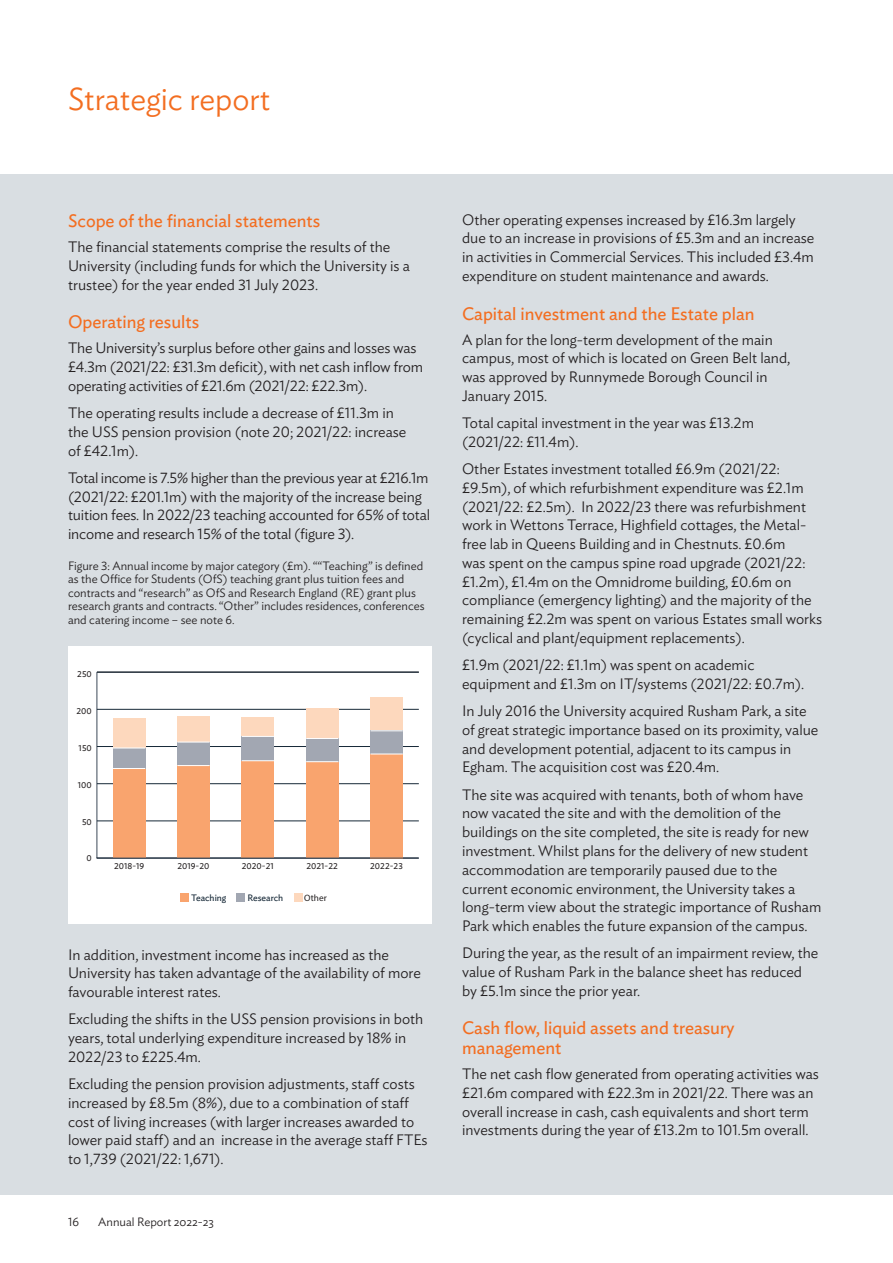
<style>
.page{position:relative;width:893px;height:1263px;background:#fff}
.page>*{position:absolute;margin:0;border:0;box-sizing:border-box;transform-origin:0 0}
.t1{font:300 31.5px "Ideal Sans";color:#f36e21}
.t2{font:18px/19.5px "Ideal Sans";color:#f36e21}
.t3{font:300 15px/18.8px "Ideal Sans";color:#231f20}
.t4{font:300 12px/13.5px "Ideal Sans";color:#231f20}
.t5{font:9.3px "Ideal Sans";color:#172938}
.t6{font:9.3px "Myriad Pro";color:#231f20}
.t7{font:8.55px "Ideal Sans";color:#231f20}
</style>
<div class="page">
<div style="left:0;top:174px;width:893px;height:1021px;background:#d9dee2"></div>
<div style="left:68px;top:646px;width:363px;height:278px;background:#fff"></div>
<hr style="left:97px;top:672px;width:1px;height:186px;background:#3c4957">
<hr style="left:97px;top:821px;width:322px;height:1px;background:#172938">
<hr style="left:97px;top:783px;width:322px;height:1px;background:#172938">
<hr style="left:97px;top:746px;width:322px;height:1px;background:#172938">
<hr style="left:97px;top:709px;width:322px;height:1px;background:#172938">
<hr style="left:97px;top:672px;width:322px;height:1px;background:#172938">
<div style="left:113px;top:718px;width:32px;height:30px;background:#fdd8bd"></div>
<div style="left:177px;top:717px;width:33px;height:25px;background:#fdd8bd"></div>
<div style="left:242px;top:717px;width:32px;height:19px;background:#fdd8bd"></div>
<div style="left:306px;top:708px;width:32px;height:30px;background:#fdd8bd"></div>
<div style="left:371px;top:697px;width:32px;height:34px;background:#fdd8bd"></div>
<div style="left:113px;top:748px;width:32px;height:21px;background:#a2a7b2"></div>
<div style="left:177px;top:742px;width:33px;height:24px;background:#a2a7b2"></div>
<div style="left:242px;top:736px;width:32px;height:25px;background:#a2a7b2"></div>
<div style="left:306px;top:738px;width:32px;height:24px;background:#a2a7b2"></div>
<div style="left:371px;top:731px;width:32px;height:23px;background:#a2a7b2"></div>
<div style="left:113px;top:769px;width:32px;height:89px;background:#f9a46e"></div>
<div style="left:177px;top:766px;width:33px;height:92px;background:#f9a46e"></div>
<div style="left:242px;top:761px;width:32px;height:97px;background:#f9a46e"></div>
<div style="left:306px;top:762px;width:32px;height:96px;background:#f9a46e"></div>
<div style="left:371px;top:754px;width:32px;height:104px;background:#f9a46e"></div>
<hr style="left:177px;top:742px;width:33px;height:1px;background:#fff">
<hr style="left:177px;top:765px;width:33px;height:1px;background:#fff">
<hr style="left:242px;top:736px;width:32px;height:1px;background:#fff">
<hr style="left:242px;top:760px;width:32px;height:1px;background:#fff">
<hr style="left:113px;top:768px;width:32px;height:1px;background:#fff">
<hr style="left:113px;top:748px;width:32px;height:1px;background:#fff">
<hr style="left:371px;top:730px;width:32px;height:1px;background:#fff">
<hr style="left:371px;top:754px;width:32px;height:1px;background:#fff">
<hr style="left:306px;top:738px;width:32px;height:1px;background:#fff">
<hr style="left:306px;top:761px;width:32px;height:1px;background:#fff">
<hr style="left:97px;top:858px;width:322px;height:1px;background:#3c4957">
<div style="left:180px;top:893px;width:8px;height:9px;background:#f9a46e"></div>
<div style="left:236px;top:893px;width:8px;height:9px;background:#a2a7b2"></div>
<div style="left:294px;top:893px;width:8px;height:9px;background:#fdd8bd"></div>
<h1 class="t1" style="left:68px;top:75px;width:204px">Strategic report</h1>
<p class="t2" style="left:68px;top:210px;width:254px">Scope of the financial statements</p>
<p class="t3" style="left:68px;top:236px;width:343px">The financial statements comprise the results of the<br>University (including funds for which the University is a trustee) for the year ended 31 July 2023.</p>
<p class="t2" style="left:68px;top:311px;width:133px">Operating results</p>
<p class="t3" style="left:68px;top:338px;width:357px">The University’s surplus before other gains and losses was £4.3m (2021/22: £31.3m deficit), with net cash inflow from operating activities of £21.6m (2021/22: £22.3m).</p>
<p class="t3" style="left:68px;top:402px;width:340px">The operating results include a decrease of £11.3m in the USS pension provision (note 20; 2021/22: increase of £42.1m).</p>
<p class="t3" style="left:68px;top:467px;width:364px">Total income is 7.5% higher than the previous year at £216.1m (2021/22: £201.1m) with the majority of the increase being tuition fees. In 2022/23 teaching accounted for 65% of total income and research 15% of the total (figure 3).</p>
<p class="t4" style="left:68px;top:558px;width:358px">Figure 3: Annual income by major category (£m). ““Teaching” is defined as the Office for Students (OfS) teaching grant plus tuition fees and contracts and “research” as OfS and Research England (RE) grant plus research grants and contracts. “Other” includes residences, conferences and catering income – see note 6.</p>
<p class="t7" style="left:77px;top:667px;width:16px">250</p>
<p class="t7" style="left:77px;top:704px;width:17px">200</p>
<p class="t7" style="left:79px;top:742px;width:15px">150</p>
<p class="t7" style="left:78px;top:779px;width:15px">100</p>
<p class="t7" style="left:82px;top:816px;width:11px">50</p>
<p class="t7" style="left:87px;top:851px;width:7px">0</p>
<p class="t7" style="left:114px;top:859px;width:32px">2018-19</p>
<p class="t7" style="left:177px;top:859px;width:34px">2019-20</p>
<p class="t7" style="left:242px;top:859px;width:34px">2020-21</p>
<p class="t5" style="left:191px;top:891px;width:37px">Teaching</p>
<p class="t5" style="left:247px;top:891px;width:37px">Research</p>
<p class="t6" style="left:304px;top:892px;width:24px">Other</p>
<p class="t7" style="left:306px;top:859px;width:33px">2021-22</p>
<p class="t7" style="left:370px;top:859px;width:34px">2022-23</p>
<p class="t3" style="left:68px;top:944px;width:354px">In addition, investment income has increased as the<br>University has taken advantage of the availability of more favourable interest rates.</p>
<p class="t3" style="left:68px;top:1008px;width:357px">Excluding the shifts in the USS pension provisions in both years, total underlying expenditure increased by 18% in<br>2022/23 to £225.4m.</p>
<p class="t3" style="left:68px;top:1073px;width:361px">Excluding the pension provision adjustments, staff costs increased by £8.5m (8%), due to a combination of staff cost of living increases (with larger increases awarded to lower paid staff) and an increase in the average staff FTEs to 1,739 (2021/22: 1,671).</p>
<p class="t4" style="left:68px;top:1214px;width:13px">16</p>
<p class="t4" style="left:98px;top:1214px;width:117px">Annual Report 2022-23</p>
<p class="t3" style="left:462px;top:209px;width:354px">Other operating expenses increased by £16.3m largely due to an increase in provisions of £5.3m and an increase in activities in Commercial Services. This included £3.4m expenditure on student maintenance and awards.</p>
<p class="t2" style="left:462px;top:302px;width:294px">Capital investment and the Estate plan</p>
<p class="t3" style="left:462px;top:329px;width:330px">A plan for the long-term development of the main campus, most of which is located on Green Belt land, was approved by Runnymede Borough Council in January 2015.</p>
<p class="t3" style="left:462px;top:412px;width:294px">Total capital investment in the year was £13.2m (2021/22: £11.4m).</p>
<p class="t3" style="left:462px;top:458px;width:362px">Other Estates investment totalled £6.9m (2021/22: £9.5m), of which refurbishment expenditure was £2.1m (2021/22: £2.5m). In 2022/23 there was refurbishment work in Wettons Terrace, Highfield cottages, the Metal&shy;free lab in Queens Building and in Chestnuts. £0.6m<br>was spent on the campus spine road upgrade (2021/22: £1.2m), £1.4m on the Omnidrome building, £0.6m on compliance (emergency lighting) and the majority of the remaining £2.2m was spent on various Estates small works (cyclical and plant/equipment replacements).</p>
<p class="t3" style="left:462px;top:654px;width:344px">£1.9m (2021/22: £1.1m) was spent on academic equipment and £1.3m on IT/systems (2021/22: £0.7m).</p>
<p class="t3" style="left:462px;top:700px;width:358px">In July 2016 the University acquired Rusham Park, a site of great strategic importance based on its proximity, value and development potential, adjacent to its campus in Egham. The acquisition cost was £20.4m.</p>
<p class="t3" style="left:462px;top:784px;width:361px">The site was acquired with tenants, both of whom have now vacated the site and with the demolition of the buildings on the site completed, the site is ready for new investment. Whilst plans for the delivery of new student accommodation are temporarily paused due to the current economic environment, the University takes a long-term view about the strategic importance of Rusham Park which enables the future expansion of the campus.</p>
<p class="t3" style="left:462px;top:942px;width:358px">During the year, as the result of an impairment review, the value of Rusham Park in the balance sheet has reduced by £5.1m since the prior year.</p>
<p class="t2" style="left:462px;top:1017px;width:274px">Cash flow, liquid assets and treasury management</p>
<p class="t3" style="left:462px;top:1063px;width:358px">The net cash flow generated from operating activities was £21.6m compared with £22.3m in 2021/22. There was an overall increase in cash, cash equivalents and short term investments during the year of £13.2m to 101.5m overall.</p>
</div>
